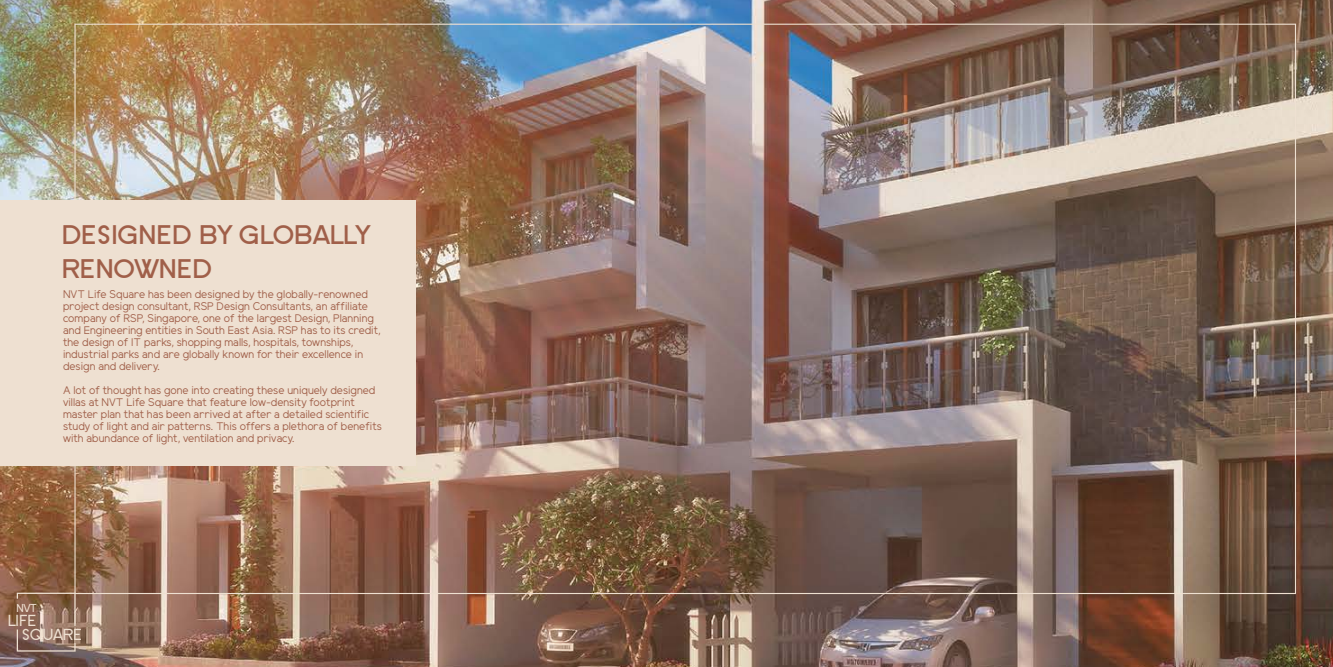
<style>
.page{position:relative;width:1333px;height:667px;background:#fff}
.page>*{position:absolute;margin:0;border:0;box-sizing:border-box;transform-origin:0 0}
.t1{font:700 28px/33.3px "SF Old Republic SC";letter-spacing:-.02em;color:#a05f49}
.t2{font:16.6px/14.1px "SF Old Republic SC";letter-spacing:-.04em;color:#eee0d1}
.t3{font:12px "SF Old Republic SC";color:#eee0d1}
.t4{font:11px/12px "Elliot Sans";color:#a05f49}
</style>
<div class="page">
<img style="left:0;top:0;width:1332px;height:666px">
<img style="left:74px;top:24px;width:1221px;height:569px">
<svg style="left:17px;top:592px;width:59px;height:59px;background:#927160"></svg>
<div style="left:0;top:201px;width:415px;height:265px;background:#eee0d1"></div>
<h1 class="t1" style="left:61px;top:218px;width:310px">DESIGNED BY GLOBALLY<br>RENOWNED</h1>
<p class="t4" style="left:63px;top:289px;width:319px">NVT Life Square has been designed by the globally-renowned project design consultant, RSP Design Consultants, an affiliate company of RSP, Singapore, one of the largest Design, Planning and Engineering entities in South East Asia. RSP has to its credit, the design of IT parks, shopping malls, hospitals, townships, industrial parks and are globally known for their excellence in design and delivery.</p>
<p class="t4" style="left:63px;top:385px;width:320px">A lot of thought has gone into creating these uniquely designed villas at NVT Life Square that feature low-density footprint master plan that has been arrived at after a detailed scientific study of light and air patterns. This offers a plethora of benefits with abundance of light, ventilation and privacy.</p>
<p class="t3" style="left:16px;top:601px;width:22px">NVT</p>
<h2 class="t2" style="left:22px;top:613px;width:62px;text-indent:-14px">LIFE<br>SQUARE</h2>
</div>
